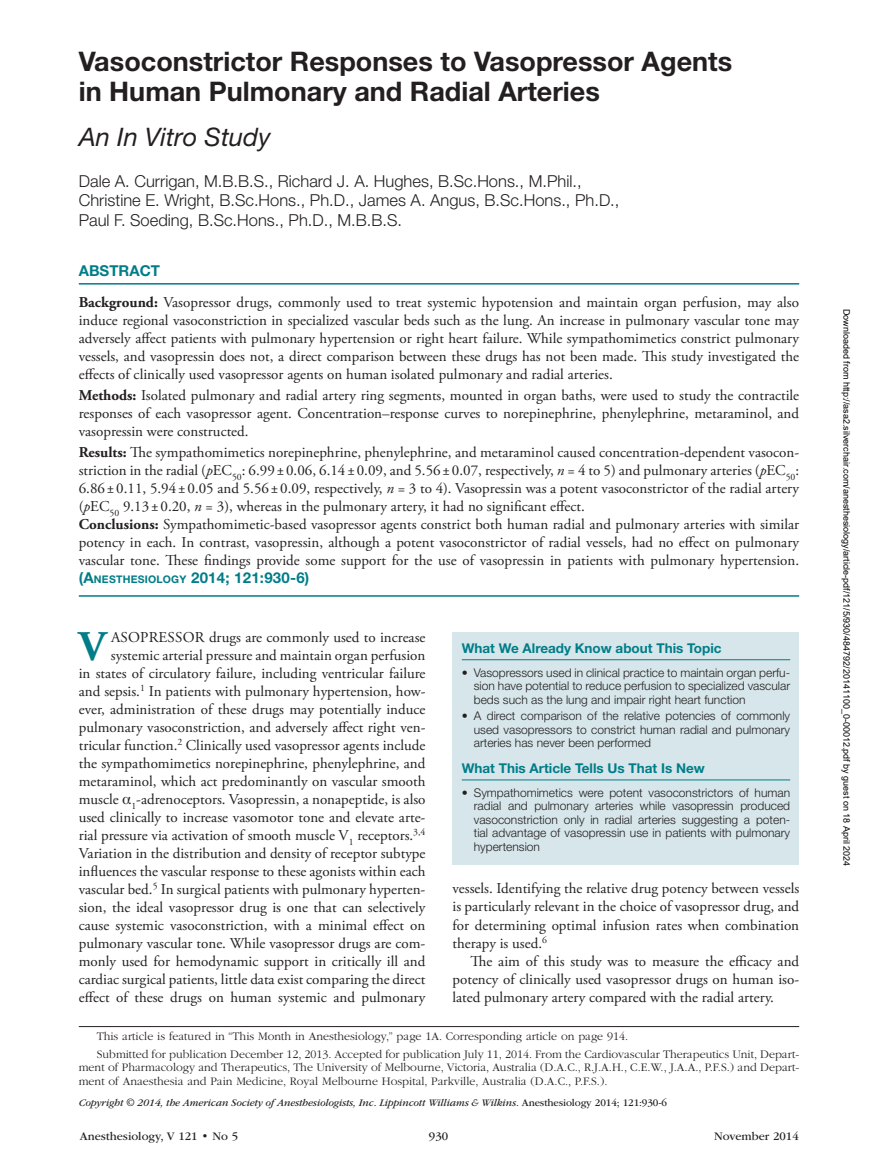
<style>
.page{position:relative;width:878px;height:1175px;background:#fff}
.page>*{position:absolute;margin:0;border:0;box-sizing:border-box;transform-origin:0 0}
.t1{font:700 42.15px "Adobe Garamond Pro";color:#007d88}
.t2{font:700 27px/30px "Helvetica Neue LT Std";color:#231f20}
.t3{font:italic 25.5px "Helvetica Neue LT Std";color:#231f20}
.t4{font:300 16.5px/19.5px "Helvetica Neue LT Std";color:#231f20}
.t5{font:15px/18px "Adobe Garamond Pro";color:#231f20;text-align:justify}
.t6{font:700 15px "Helvetica Neue LT Std";letter-spacing:.005em;color:#007d88}
.t7{font:700 13.5px "Helvetica Neue LT Std";color:#007d88}
.t8{font:300 12px/13.5px "Helvetica Neue LT Std";color:#231f20;text-align:justify}
.t9{font:300 12px/18px "ITC Garamond Std";color:#231f20}
.t10{font:12px "ITC Garamond Std";color:#231f20}
.t11{font:italic 10.5px "ITC Garamond Std";letter-spacing:-.01em;color:#231f20}
.t12{font:9px "Arial";color:#000}
.s1{font-weight:700}
.s2{font-style:italic}
.s3{font-size:10.5px}
.s4{font-family:"Gandhari Unicode"}
.s5{font-style:normal}
</style>
<div class="page">
<div style="left:452px;top:632px;width:347px;height:232px;background:#d6e6ea"></div>
<hr style="left:462px;top:659px;width:328px;height:1px;background:#007d88">
<hr style="left:462px;top:779px;width:328px;height:1px;background:#007d88">
<hr style="left:79px;top:283px;width:720px;height:1px;background:#007d88">
<hr style="left:79px;top:595px;width:720px;height:1px;background:#007d88">
<hr style="left:79px;top:1026px;width:720px;height:1px;background:#231f20">
<h2 class="t2" style="left:79px;top:46px;width:655px">Vasoconstrictor Responses to Vasopressor Agents in Human Pulmonary and Radial Arteries</h2>
<h3 class="t3" style="left:79px;top:122px;width:193px">An In Vitro Study</h3>
<p class="t4" style="left:79px;top:171px;width:542px">Dale A. Currigan, M.B.B.S., Richard J. A. Hughes, B.Sc.Hons., M.Phil.,<br>Christine E. Wright, B.Sc.Hons., Ph.D., James A. Angus, B.Sc.Hons., Ph.D.,<br>Paul F. Soeding, B.Sc.Hons., Ph.D., M.B.B.S.</p>
<p class="t6" style="left:79px;top:261px;width:83px">ABSTRACT</p>
<p class="t5" style="left:79px;top:294px;width:721px"><span class="s1">Background:</span> Vasopressor drugs, commonly used to treat systemic hypotension and maintain organ perfusion, may also induce regional vasoconstriction in specialized vascular beds such as the lung. An increase in pulmonary vascular tone may adversely affect patients with pulmonary hypertension or right heart failure. While sympathomimetics constrict pulmonary vessels, and vasopressin does not, a direct comparison between these drugs has not been made. This study investigated the effects of clinically used vasopressor agents on human isolated pulmonary and radial arteries.</p>
<p class="t5" style="left:79px;top:387px;width:722px"><span class="s1">Methods:</span> Isolated pulmonary and radial artery ring segments, mounted in organ baths, were used to study the contractile responses of each vasopressor agent. Concentration–response curves to norepinephrine, phenylephrine, metaraminol, and vasopressin were constructed.</p>
<p class="t5" style="left:79px;top:444px;width:722px;text-align:left"><span class="s1">Results:</span> The sympathomimetics norepinephrine, phenylephrine, and metaraminol caused concentration-dependent vasocon&shy;striction in the radial (<span class="s2">p</span>EC<sub>50</sub>: 6.99 ±0.06, 6.14 ± 0.09, and 5.56 ±0.07, respectively, <span class="s2">n</span> = 4 to 5) and pulmonary arteries (<span class="s2">p</span>EC<sub>50</sub>:<br>6.86±0.11, 5.94± 0.05 and 5.56±0.09, respectively, <span class="s2">n</span> = 3 to 4). Vasopressin was a potent vasoconstrictor of the radial artery (<span class="s2">p</span>EC<sub>50</sub> 9.13±0.20, <span class="s2">n</span> = 3), whereas in the pulmonary artery, it had no significant effect.<br><span class="s1">Conclusions:</span> Sympathomimetic-based vasopressor agents constrict both human radial and pulmonary arteries with similar potency in each. In contrast, vasopressin, although a potent vasoconstrictor of radial vessels, had no effect on pulmonary vascular tone. These findings provide some support for the use of vasopressin in patients with pulmonary hypertension.</p>
<p class="t6" style="left:79px;top:568px;width:232px">(A<span class="s3">NESTHESIOLOGY</span> 2014; 121:930-6)</p>
<p class="t5" style="left:79px;top:629px;width:348px;text-align:right">ASOPRESSOR drugs are commonly used to increase systemic arterial pressure and maintain organ perfusion<br>in states of circulatory failure, including ventricular failure and sepsis.<sup>1</sup> In patients with pulmonary hypertension, how&shy;ever, administration of these drugs may potentially induce pulmonary vasoconstriction, and adversely affect right ven&shy;tricular function.<sup>2</sup> Clinically used vasopressor agents include the sympathomimetics norepinephrine, phenylephrine, and metaraminol, which act predominantly on vascular smooth muscle <span class="s4">α</span><sub>1</sub>-adrenoceptors. Vasopressin, a nonapeptide, is also used clinically to increase vasomotor tone and elevate arte&shy;rial pressure via activation of smooth muscle V<sub>1</sub> receptors.<sup>3,4<br></sup>Variation in the distribution and density of receptor subtype influences the vascular response to these agonists within each vascular bed.<sup>5</sup> In surgical patients with pulmonary hyperten&shy;sion, the ideal vasopressor drug is one that can selectively cause systemic vasoconstriction, with a minimal effect on pulmonary vascular tone. While vasopressor drugs are com&shy;monly used for hemodynamic support in critically ill and cardiac surgical patients, little data exist comparing the direct effect of these drugs on human systemic and pulmonary</p>
<h1 class="t1" style="left:79px;top:622px;width:29px">V</h1>
<p class="t7" style="left:462px;top:640px;width:261px">What We Already Know about This Topic</p>
<p class="t8" style="left:474px;top:665px;width:318px;text-indent:-12px">• Vasopressors used in clinical practice to maintain organ perfu&shy;sion have potential to reduce perfusion to specialized vascular beds such as the lung and impair right heart function</p>
<p class="t8" style="left:474px;top:709px;width:318px;text-indent:-12px">• A direct comparison of the relative potencies of commonly used vasopressors to constrict human radial and pulmonary arteries has never been performed</p>
<p class="t7" style="left:462px;top:760px;width:244px">What This Article Tells Us That Is New</p>
<p class="t8" style="left:474px;top:785px;width:318px;text-indent:-12px">• Sympathomimetics were potent vasoconstrictors of human radial and pulmonary arteries while vasopressin produced vasoconstriction only in radial arteries suggesting a poten&shy;tial advantage of vasopressin use in patients with pulmonary hypertension</p>
<p class="t5" style="left:452px;top:880px;width:348px">vessels. Identifying the relative drug potency between vessels is particularly relevant in the choice of vasopressor drug, and for determining optimal infusion rates when combination therapy is used.<sup>6</sup></p>
<p class="t5" style="left:452px;top:952px;width:348px;text-indent:18px">The aim of this study was to measure the efficacy and potency of clinically used vasopressor drugs on human iso&shy;lated pulmonary artery compared with the radial artery.</p>
<p class="t9" style="left:97px;top:1027px;width:704px">This article is featured in “This Month in Anesthesiology,” page 1A. Corresponding article on page 914.<br>Submitted for publication December 12, 2013. Accepted for publication July 11, 2014. From the Cardiovascular Therapeutics Unit, Depart-</p>
<p class="t9" style="left:79px;top:1060px;width:722px;line-height:13.5px">ment of Pharmacology and Therapeutics, The University of Melbourne, Victoria, Australia (D.A.C., R.J.A.H., C.E.W., J.A.A., P.F.S.) and Depart&shy;ment of Anaesthesia and Pain Medicine, Royal Melbourne Hospital, Parkville, Australia (D.A.C., P.F.S.).</p>
<p class="t11" style="left:79px;top:1096px;width:590px">Copyright © 2014, the American Society of Anesthesiologists, Inc. Lippincott Williams &amp; Wilkins. <span class="s5">Anesthesiology 2014; 121:930-6</span></p>
<p class="t10" style="left:80px;top:1130px;width:160px">Anesthesiology, V 121 • No 5</p>
<p class="t10" style="left:429px;top:1130px;width:21px">930</p>
<p class="t10" style="left:714px;top:1130px;width:86px">November 2014</p>
<p class="t12" style="left:850px;top:309px;width:559px;rotate:90deg">Downloaded from http://asa2.silverchair.com/anesthesiology/article-pdf/121/5/930/484792/20141100_0-00012.pdf by guest on 18 April 2024</p>
</div>
